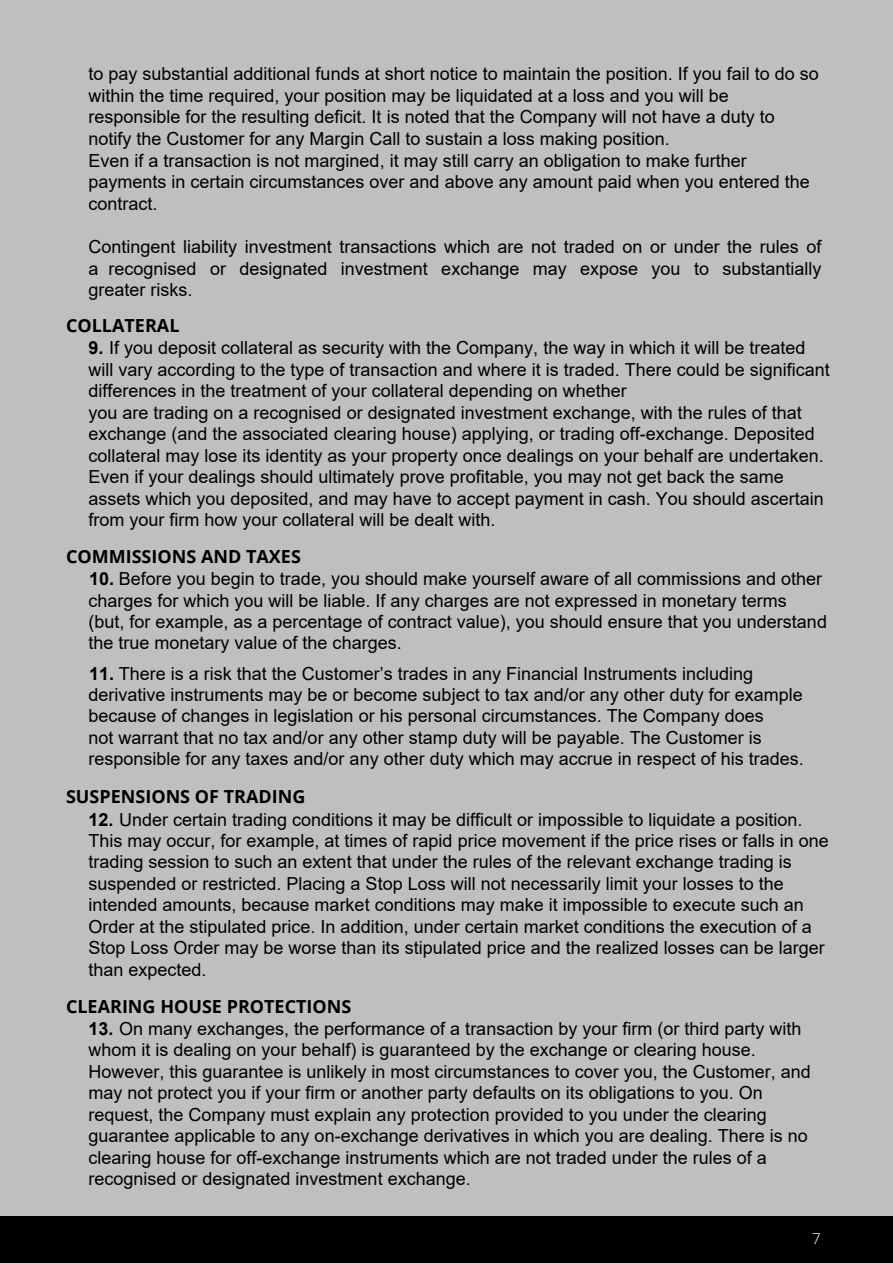
<style>
.page{position:relative;width:893px;height:1263px;background:#bfbfbf}
.page>*{position:absolute;margin:0;border:0;box-sizing:border-box;transform-origin:0 0}
.t1{font:18px/21.5px "Arial";color:#000}
.t2{font:700 18px "Open Sans";color:#000}
.t3{font:300 15px "Open Sans";color:#fff}
.s1{font-weight:700}
</style>
<div class="page">
<div style="left:0;top:1216px;width:893px;height:47px;background:#000"></div>
<p class="t1" style="left:88px;top:63px;width:732px">to pay substantial additional funds at short notice to maintain the position. If you fail to do so within the time required, your position may be liquidated at a loss and you will be responsible for the resulting deficit. It is noted that the Company will not have a duty to notify the Customer for any Margin Call to sustain a loss making position.<br>Even if a transaction is not margined, it may still carry an obligation to make further payments in certain circumstances over and above any amount paid when you entered the contract.</p>
<p class="t1" style="left:88px;top:236px;width:734px;text-align:justify">Contingent liability investment transactions which are not traded on or under the rules of a recognised or designated investment exchange may expose you to substantially greater risks.</p>
<p class="t2" style="left:66px;top:313px;width:115px">COLLATERAL</p>
<p class="t1" style="left:88px;top:337px;width:743px"><span class="s1">9.</span> If you deposit collateral as security with the Company, the way in which it will be treated will vary according to the type of transaction and where it is traded. There could be significant differences in the treatment of your collateral depending on whether<br>you are trading on a recognised or designated investment exchange, with the rules of that exchange (and the associated clearing house) applying, or trading off-exchange. Deposited collateral may lose its identity as your property once dealings on your behalf are undertaken.<br>Even if your dealings should ultimately prove profitable, you may not get back the same assets which you deposited, and may have to accept payment in cash. You should ascertain from your firm how your collateral will be dealt with.</p>
<p class="t2" style="left:66px;top:544px;width:236px">COMMISSIONS AND TAXES</p>
<p class="t1" style="left:88px;top:568px;width:740px"><span class="s1">10.</span> Before you begin to trade, you should make yourself aware of all commissions and other charges for which you will be liable. If any charges are not expressed in monetary terms (but, for example, as a percentage of contract value), you should ensure that you understand the true monetary value of the charges.</p>
<p class="t1" style="left:88px;top:663px;width:717px"><span class="s1">11.</span> There is a risk that the Customer’s trades in any Financial Instruments including derivative instruments may be or become subject to tax and/or any other duty for example because of changes in legislation or his personal circumstances. The Company does<br>not warrant that no tax and/or any other stamp duty will be payable. The Customer is responsible for any taxes and/or any other duty which may accrue in respect of his trades.</p>
<p class="t2" style="left:66px;top:784px;width:241px">SUSPENSIONS OF TRADING</p>
<p class="t1" style="left:88px;top:808px;width:742px"><span class="s1">12.</span> Under certain trading conditions it may be difficult or impossible to liquidate a position.<br>This may occur, for example, at times of rapid price movement if the price rises or falls in one trading session to such an extent that under the rules of the relevant exchange trading is suspended or restricted. Placing a Stop Loss will not necessarily limit your losses to the intended amounts, because market conditions may make it impossible to execute such an Order at the stipulated price. In addition, under certain market conditions the execution of a Stop Loss Order may be worse than its stipulated price and the realized losses can be larger than expected.</p>
<p class="t2" style="left:66px;top:994px;width:287px">CLEARING HOUSE PROTECTIONS</p>
<p class="t1" style="left:88px;top:1018px;width:724px"><span class="s1">13.</span> On many exchanges, the performance of a transaction by your firm (or third party with whom it is dealing on your behalf) is guaranteed by the exchange or clearing house.<br>However, this guarantee is unlikely in most circumstances to cover you, the Customer, and may not protect you if your firm or another party defaults on its obligations to you. On request, the Company must explain any protection provided to you under the clearing guarantee applicable to any on-exchange derivatives in which you are dealing. There is no clearing house for off-exchange instruments which are not traded under the rules of a recognised or designated investment exchange.</p>
<p class="t3" style="left:812px;top:1228px;width:10px">7</p>
</div>
